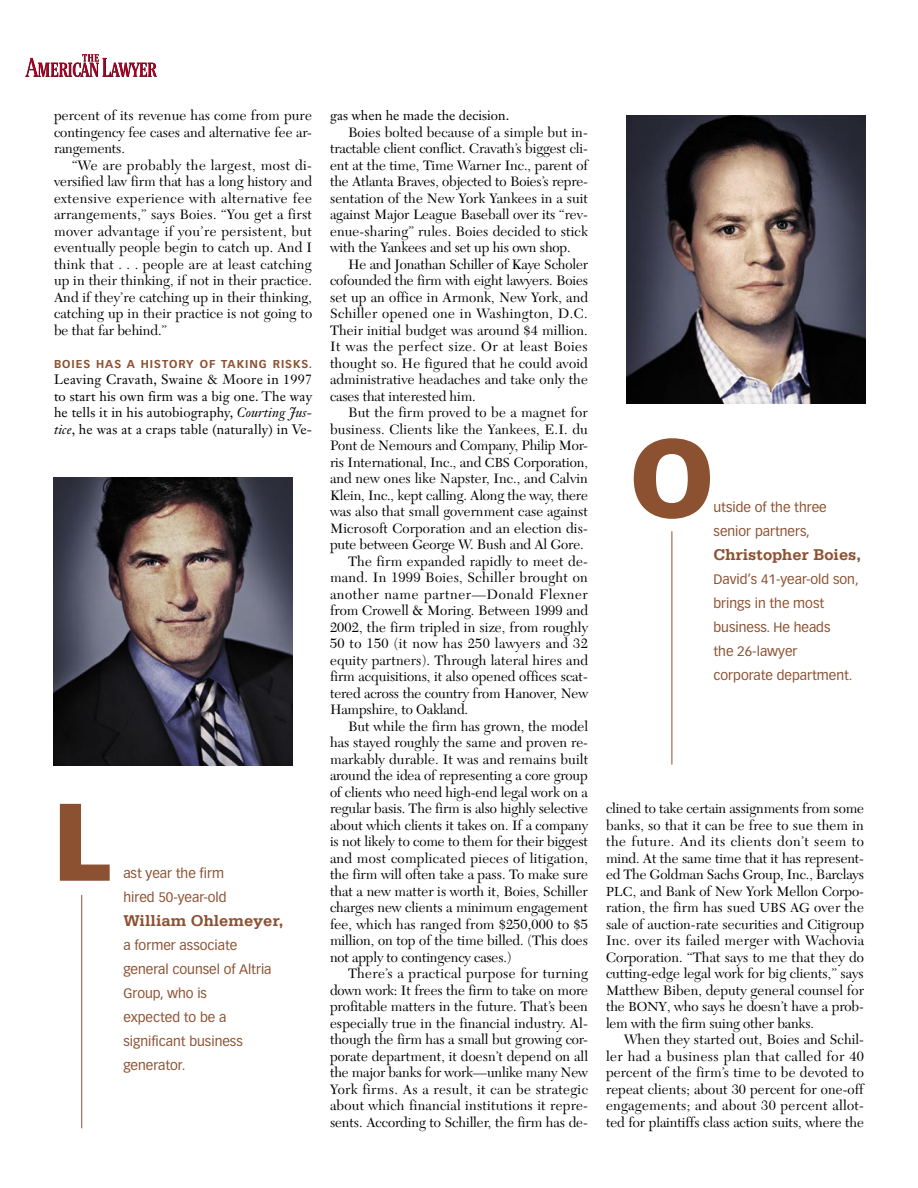
<style>
.page{position:relative;width:918px;height:1188px;background:#fff}
.page>*{position:absolute;margin:0;border:0;box-sizing:border-box;transform-origin:0 0}
.t1{font:900 108px "Vectora LT Std";color:#8c5131}
.t2{font:700 16.5px "Serifa Std";color:#8c5131}
.t3{font:14.25px/16.5px "New Caledonia LT Std";color:#000;text-align:justify}
.t4{font:14.25px "New Caledonia LT Std";letter-spacing:.02em;color:#000}
.t5{font:14.25px "New Caledonia LT Std";letter-spacing:.025em;color:#000}
.t6{font:14.25px "New Caledonia LT Std";letter-spacing:.04em;color:#000}
.t7{font:13.5px/24px "Vectora LT Std";color:#8c5131}
.t8{font:13.5px/16.5px "Janson Text LT Std";letter-spacing:.005em;color:#000;text-align:justify}
.t9{font:700 11.25px "Vectora LT Std";letter-spacing:.085em;color:#8c5131}
.s1{font-style:italic}
.s2{font-family:"Janson Text LT Std";font-size:12.75px}
</style>
<div class="page">
<svg style="left:25px;top:54px;width:132px;height:23px"></svg>
<img style="left:54px;top:478px;width:238px;height:288px">
<img style="left:627px;top:115px;width:238px;height:288px">
<hr style="left:672px;top:531px;width:1px;height:234px;background:#8c5131">
<hr style="left:81px;top:895px;width:1px;height:233px;background:#8c5131">
<p class="t3" style="left:54px;top:107px;width:260px">percent of its revenue has come from pure contingency fee cases and alternative fee ar&shy;rangements.</p>
<p class="t3" style="left:54px;top:157px;width:260px;text-indent:18px">“We are probably the largest, most di&shy;versified law firm that has a long history and extensive experience with alternative fee arrangements,” says Boies. “You get a first mover advantage if you’re persistent, but eventually people begin to catch up. And I think that . . . people are at least catching up in their thinking, if not in their practice.<br>And if they’re catching up in their thinking, catching up in their practice is not going to be that far behind.”</p>
<p class="t9" style="left:54px;top:357px;width:260px">BOIES HAS A HISTORY OF TAKING RISKS.</p>
<p class="t8" style="left:54px;top:371px;width:260px">Leaving Cravath, Swaine &amp; Moore in 1997 to start his own firm was a big one. The way he tells it in his autobiography, <span class="s1">Courting Jus&shy;tice</span>, he was at a craps table (naturally) in Ve-</p>
<h1 class="t1" style="left:53px;top:775px;width:59px">l</h1>
<p class="t7" style="left:123px;top:861px;width:105px">ast year the firm hired 50-year-old</p>
<p class="t2" style="left:123px;top:911px;width:162px">William Ohlemeyer,</p>
<p class="t7" style="left:123px;top:933px;width:150px">a former associate general counsel of Altria<br>Group, who is<br>expected to be a significant business generator.</p>
<p class="t8" style="left:330px;top:107px;width:181px">gas when he made the decision.</p>
<p class="t3" style="left:330px;top:124px;width:260px;text-indent:18px">Boies bolted because of a simple but in&shy;tractable client conflict. Cravath’s biggest cli&shy;ent at the time, Time Warner Inc., parent of the Atlanta Braves, objected to Boies’s repre&shy;sentation of the New York Yankees in a suit against Major League Baseball over its “rev&shy;enue-sharing” rules. Boies decided to stick with the Yankees and set up his own shop.</p>
<p class="t3" style="left:330px;top:256px;width:260px;text-indent:18px">He and Jonathan Schiller of Kaye Scholer cofounded the firm with eight lawyers. Boies set up an office in Armonk, New York, and Schiller opened one in Washington, D.C.<br>Their initial budget was around $4 million.<br>It was the perfect size. Or at least Boies thought so. He figured that he could avoid administrative headaches and take only the cases that interested him.</p>
<p class="t3" style="left:348px;top:404px;width:241px">But the firm proved to be a magnet for</p>
<p class="t3" style="left:330px;top:421px;width:259px">business. Clients like the Yankees, E.I. du</p>
<p class="t3" style="left:330px;top:437px;width:260px">Pont de Nemours and Company, Philip Mor-</p>
<p class="t3" style="left:330px;top:454px;width:259px">ris International, Inc., and <span class="s2">CBS</span> Corporation,</p>
<p class="t3" style="left:330px;top:470px;width:259px">and new ones like Napster, Inc., and Calvin</p>
<p class="t3" style="left:330px;top:487px;width:259px">Klein, Inc., kept calling. Along the way, there</p>
<p class="t3" style="left:330px;top:503px;width:259px">was also that small government case against</p>
<p class="t3" style="left:330px;top:520px;width:260px">Microsoft Corporation and an election dis-</p>
<p class="t3" style="left:330px;top:536px;width:255px">pute between George W. Bush and Al Gore.</p>
<p class="t4" style="left:348px;top:553px;width:242px">The firm expanded rapidly to meet de-</p>
<p class="t4" style="left:330px;top:569px;width:259px">mand. In 1999 Boies, Schiller brought on</p>
<p class="t6" style="left:330px;top:586px;width:259px">another name partner—Donald Flexner</p>
<p class="t3" style="left:330px;top:602px;width:259px">from Crowell &amp; Moring. Between 1999 and</p>
<p class="t3" style="left:330px;top:619px;width:260px">2002, the firm tripled in size, from roughly</p>
<p class="t5" style="left:330px;top:635px;width:259px">50 to 150 (it now has 250 lawyers and 32</p>
<p class="t3" style="left:330px;top:652px;width:260px">equity partners). Through lateral hires and</p>
<p class="t3" style="left:330px;top:668px;width:260px">firm acquisitions, it also opened offices scat-</p>
<p class="t3" style="left:330px;top:685px;width:260px">tered across the country from Hanover, New</p>
<p class="t3" style="left:330px;top:701px;width:140px">Hampshire, to Oakland.</p>
<p class="t3" style="left:348px;top:718px;width:242px">But while the firm has grown, the model</p>
<p class="t3" style="left:330px;top:734px;width:260px">has stayed roughly the same and proven re-</p>
<p class="t3" style="left:330px;top:751px;width:260px">markably durable. It was and remains built</p>
<p class="t3" style="left:330px;top:767px;width:259px">around the idea of representing a core group</p>
<p class="t3" style="left:330px;top:784px;width:259px">of clients who need high-end legal work on a</p>
<p class="t3" style="left:330px;top:800px;width:259px">regular basis. The firm is also highly selective</p>
<p class="t3" style="left:330px;top:817px;width:260px">about which clients it takes on. If a company</p>
<p class="t3" style="left:330px;top:833px;width:260px">is not likely to come to them for their biggest</p>
<p class="t4" style="left:330px;top:850px;width:260px">and most complicated pieces of litigation,</p>
<p class="t3" style="left:330px;top:866px;width:259px">the firm will often take a pass. To make sure</p>
<p class="t3" style="left:330px;top:883px;width:259px">that a new matter is worth it, Boies, Schiller</p>
<p class="t3" style="left:330px;top:899px;width:259px">charges new clients a minimum engagement</p>
<p class="t3" style="left:330px;top:916px;width:259px">fee, which has ranged from $250,000 to $5</p>
<p class="t3" style="left:330px;top:932px;width:259px">million, on top of the time billed. (This does</p>
<p class="t3" style="left:330px;top:949px;width:183px">not apply to contingency cases.)</p>
<p class="t5" style="left:348px;top:965px;width:241px">There’s a practical purpose for turning</p>
<p class="t3" style="left:330px;top:982px;width:260px">down work: It frees the firm to take on more</p>
<p class="t3" style="left:330px;top:998px;width:259px">profitable matters in the future. That’s been</p>
<p class="t3" style="left:330px;top:1015px;width:260px">especially true in the financial industry. Al-</p>
<p class="t3" style="left:330px;top:1031px;width:260px">though the firm has a small but growing cor-</p>
<p class="t3" style="left:330px;top:1048px;width:260px">porate department, it doesn’t depend on all</p>
<p class="t3" style="left:330px;top:1064px;width:259px">the major banks for work—unlike many New</p>
<p class="t5" style="left:330px;top:1081px;width:260px">York firms. As a result, it can be strategic</p>
<p class="t3" style="left:330px;top:1097px;width:260px">about which financial institutions it repre-</p>
<p class="t3" style="left:330px;top:1114px;width:260px">sents. According to Schiller, the firm has de-</p>
<h1 class="t1" style="left:630px;top:411px;width:86px">o</h1>
<p class="t7" style="left:714px;top:495px;width:115px">utside of the three senior partners,</p>
<p class="t2" style="left:714px;top:545px;width:149px">Christopher Boies,</p>
<p class="t7" style="left:714px;top:567px;width:147px">David’s 41-year-old son, brings in the most business. He heads<br>the 26-lawyer corporate department.</p>
<p class="t3" style="left:606px;top:800px;width:260px">clined to take certain assignments from some banks, so that it can be free to sue them in the future. And its clients don’t seem to mind. At the same time that it has represent&shy;ed The Goldman Sachs Group, Inc., Barclays <span class="s2">PLC</span>, and Bank of New York Mellon Corpo&shy;ration, the firm has sued <span class="s2">UBS AG</span> over the sale of auction-rate securities and Citigroup Inc. over its failed merger with Wachovia Corporation. “That says to me that they do cutting-edge legal work for big clients,” says Matthew Biben, deputy general counsel for the <span class="s2">BONY</span>, who says he doesn’t have a prob&shy;lem with the firm suing other banks.</p>
<p class="t3" style="left:606px;top:1031px;width:260px;text-indent:18px">When they started out, Boies and Schil&shy;ler had a business plan that called for 40 percent of the firm’s time to be devoted to repeat clients; about 30 percent for one-off engagements; and about 30 percent allot&shy;ted for plaintiffs class action suits, where the</p>
</div>
